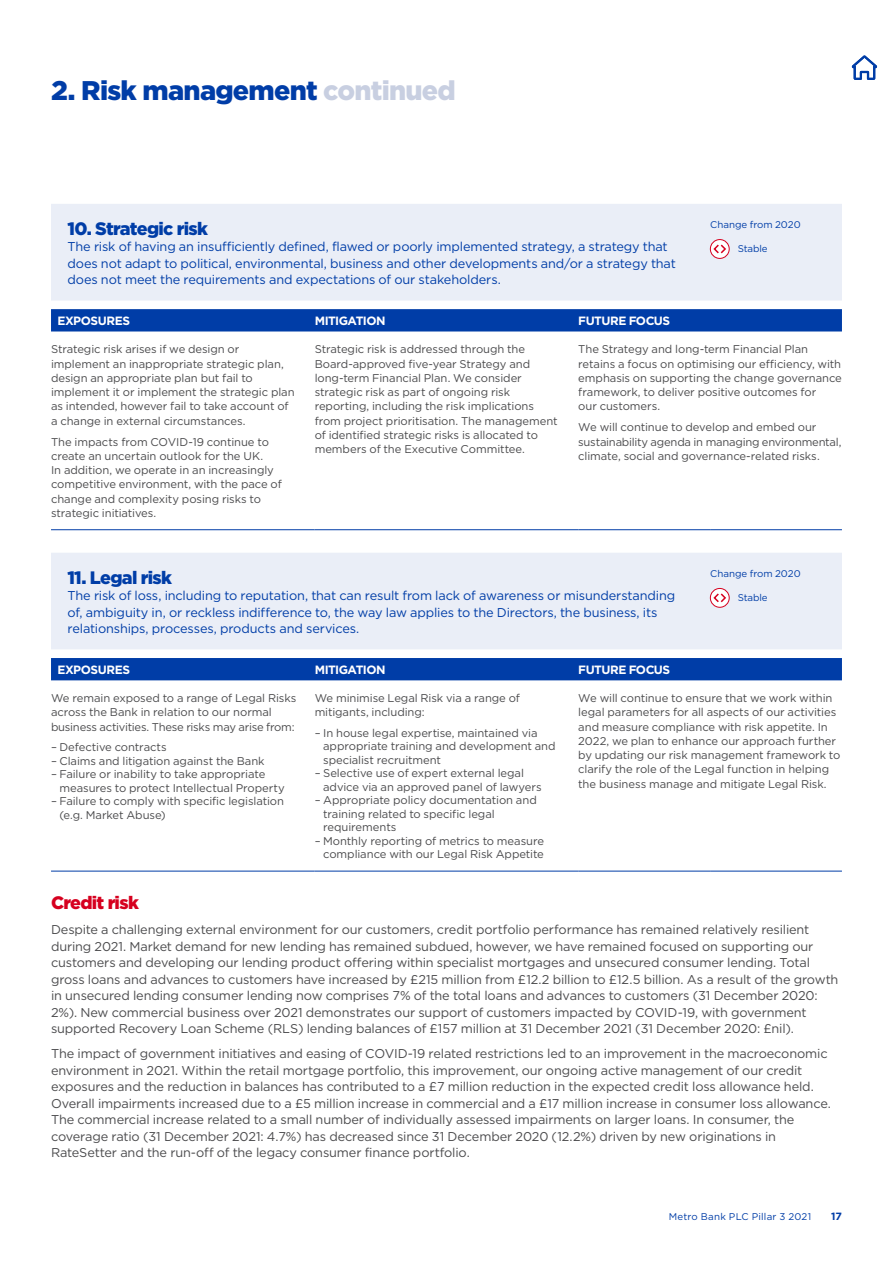
<style>
.page{position:relative;width:893px;height:1263px;background:#fff}
.page>*{position:absolute;margin:0;border:0;box-sizing:border-box;transform-origin:0 0}
.PageTitle_L4____18pt{font:900 27px "Gotham";letter-spacing:-.025em;color:#003da7}
.Highlights_Heading_L{font:900 18px "Gotham";letter-spacing:-.04em;color:#003da7}
.Highlights_Heading_L-2{font:900 18px "Gotham";letter-spacing:-.04em;color:#d6001f}
.Bodytext_L1___Black{font:12.75px/16.5px "Gotham";letter-spacing:-.01em;color:#4b4b4d}
.Bodytext_L1___Blue{font:12.75px/16.5px "Gotham";letter-spacing:-.01em;color:#003da7}
.Headings_L1___Chart{font:700 12px "Gotham";letter-spacing:-.04em;color:#fff}
.Bodytext_L3___7_5pt{font:11.25px/14.2px "Gotham";letter-spacing:-.01em;color:#4b4b4d}
.Bullet_List_L3___7_5{font:11.25px/13.5px "Gotham";letter-spacing:-.005em;color:#4b4b4d}
.t1{font:700 10.5px "Gotham";color:#003da7}
.Footnotes_6_5pt{font:9.75px "Gotham";color:#003da7}
.Footnotes_6_5pt-2{font:9.75px "Gotham";letter-spacing:.02em;color:#003da7}
.TableFigures_15mm_Cu{font:9.75px "Gotham";letter-spacing:-.015em;color:#003da7}
.s1{color:#c8cfe1}
</style>
<div class="page">
<svg style="left:852px;top:55px;width:25px;height:25px"></svg>
<div style="left:51px;top:204px;width:791px;height:97px;background:#eaeef7"></div>
<div style="left:51px;top:309px;width:791px;height:22px;background:#003da7"></div>
<hr style="left:51px;top:529px;width:264px;height:1px;background:#003da7">
<hr style="left:315px;top:529px;width:263px;height:1px;background:#003da7">
<hr style="left:578px;top:529px;width:132px;height:1px;background:#003da7">
<hr style="left:710px;top:529px;width:132px;height:1px;background:#003da7">
<svg style="left:710px;top:240px;width:19px;height:18px"></svg>
<div style="left:710px;top:239px;width:19px;height:20px;border:1px solid #d6001f;border-radius:50%"></div>
<svg style="left:712px;top:243px;width:15px;height:12px"></svg>
<div style="left:51px;top:553px;width:791px;height:96px;background:#eaeef7"></div>
<div style="left:51px;top:658px;width:791px;height:22px;background:#003da7"></div>
<hr style="left:51px;top:871px;width:264px;height:1px;background:#003da7">
<hr style="left:315px;top:871px;width:263px;height:1px;background:#003da7">
<hr style="left:578px;top:871px;width:132px;height:1px;background:#003da7">
<hr style="left:710px;top:871px;width:132px;height:1px;background:#003da7">
<svg style="left:710px;top:588px;width:19px;height:19px"></svg>
<div style="left:710px;top:588px;width:19px;height:19px;border:1px solid #d6001f;border-radius:50%"></div>
<svg style="left:712px;top:592px;width:15px;height:12px"></svg>
<h1 class="PageTitle_L4____18pt" style="left:51px;top:72px;width:406px">2. Risk management <span class="s1">continued</span></h1>
<h1 class="Highlights_Heading_L" style="left:68px;top:216px;width:142px">10. Strategic risk</h1>
<p class="Bodytext_L1___Blue" style="left:68px;top:238px;width:610px">The risk of having an insufficiently defined, flawed or poorly implemented strategy, a strategy that does not adapt to political, environmental, business and other developments and/or a strategy that does not meet the requirements and expectations of our stakeholders.</p>
<p class="Footnotes_6_5pt" style="left:710px;top:218px;width:92px">Change from 2020</p>
<p class="TableFigures_15mm_Cu" style="left:738px;top:243px;width:31px">Stable</p>
<p class="Headings_L1___Chart" style="left:57px;top:313px;width:74px">EXPOSURES</p>
<p class="Headings_L1___Chart" style="left:315px;top:313px;width:72px">MITIGATION</p>
<p class="Headings_L1___Chart" style="left:578px;top:313px;width:93px">FUTURE FOCUS</p>
<p class="Bodytext_L3___7_5pt" style="left:51px;top:342px;width:245px">Strategic risk arises if we design or implement an inappropriate strategic plan, design an appropriate plan but fail to implement it or implement the strategic plan as intended, however fail to take account of a change in external circumstances.</p>
<p class="Bodytext_L3___7_5pt" style="left:51px;top:434px;width:232px">The impacts from COVID-19 continue to create an uncertain outlook for the UK.<br>In addition, we operate in an increasingly competitive environment, with the pace of change and complexity posing risks to strategic initiatives.</p>
<p class="Bodytext_L3___7_5pt" style="left:315px;top:342px;width:244px">Strategic risk is addressed through the Board-approved five-year Strategy and long-term Financial Plan. We consider strategic risk as part of ongoing risk reporting, including the risk implications from project prioritisation. The management of identified strategic risks is allocated to members of the Executive Committee.</p>
<p class="Bodytext_L3___7_5pt" style="left:578px;top:342px;width:265px">The Strategy and long-term Financial Plan retains a focus on optimising our efficiency, with emphasis on supporting the change governance framework, to deliver positive outcomes for<br>our customers.</p>
<p class="Bodytext_L3___7_5pt" style="left:578px;top:420px;width:265px">We will continue to develop and embed our sustainability agenda in managing environmental, climate, social and governance-related risks.</p>
<h1 class="Highlights_Heading_L" style="left:68px;top:565px;width:106px">11. Legal risk</h1>
<p class="Bodytext_L1___Blue" style="left:68px;top:587px;width:609px">The risk of loss, including to reputation, that can result from lack of awareness or misunderstanding of, ambiguity in, or reckless indifference to, the way law applies to the Directors, the business, its relationships, processes, products and services.</p>
<p class="Footnotes_6_5pt" style="left:710px;top:567px;width:92px">Change from 2020</p>
<p class="TableFigures_15mm_Cu" style="left:738px;top:592px;width:31px">Stable</p>
<p class="Headings_L1___Chart" style="left:57px;top:662px;width:74px">EXPOSURES</p>
<p class="Headings_L1___Chart" style="left:315px;top:662px;width:72px">MITIGATION</p>
<p class="Headings_L1___Chart" style="left:578px;top:662px;width:93px">FUTURE FOCUS</p>
<p class="Bodytext_L3___7_5pt" style="left:51px;top:691px;width:247px">We remain exposed to a range of Legal Risks across the Bank in relation to our normal business activities. These risks may arise from:</p>
<p class="Bullet_List_L3___7_5" style="left:51px;top:740px;width:117px">– Defective contracts</p>
<p class="Bullet_List_L3___7_5" style="left:51px;top:754px;width:215px">– Claims and litigation against the Bank</p>
<p class="Bullet_List_L3___7_5" style="left:60px;top:767px;width:227px;text-indent:-9px">– Failure or inability to take appropriate measures to protect Intellectual Property</p>
<p class="Bullet_List_L3___7_5" style="left:60px;top:794px;width:226px;text-indent:-9px">– Failure to comply with specific legislation (e.g. Market Abuse)</p>
<p class="Bodytext_L3___7_5pt" style="left:315px;top:691px;width:207px">We minimise Legal Risk via a range of mitigants, including:</p>
<p class="Bullet_List_L3___7_5" style="left:323px;top:726px;width:234px;text-indent:-9px">– In house legal expertise, maintained via appropriate training and development and specialist recruitment</p>
<p class="Bullet_List_L3___7_5" style="left:323px;top:766px;width:220px;text-indent:-9px">– Selective use of expert external legal advice via an approved panel of lawyers</p>
<p class="Bullet_List_L3___7_5" style="left:323px;top:793px;width:215px;text-indent:-9px">– Appropriate policy documentation and training related to specific legal requirements</p>
<p class="Bullet_List_L3___7_5" style="left:315px;top:834px;width:231px;text-align:right">– Monthly reporting of metrics to measure compliance with our Legal Risk Appetite</p>
<p class="Bodytext_L3___7_5pt" style="left:578px;top:691px;width:264px">We will continue to ensure that we work within legal parameters for all aspects of our activities and measure compliance with risk appetite. In 2022, we plan to enhance our approach further by updating our risk management framework to clarify the role of the Legal function in helping the business manage and mitigate Legal Risk.</p>
<h1 class="Highlights_Heading_L-2" style="left:51px;top:890px;width:89px">Credit risk</h1>
<p class="Bodytext_L1___Black" style="left:51px;top:921px;width:789px">Despite a challenging external environment for our customers, credit portfolio performance has remained relatively resilient during 2021. Market demand for new lending has remained subdued, however, we have remained focused on supporting our customers and developing our lending product offering within specialist mortgages and unsecured consumer lending. Total gross loans and advances to customers have increased by £215 million from £12.2 billion to £12.5 billion. As a result of the growth in unsecured lending consumer lending now comprises 7% of the total loans and advances to customers (31 December 2020:<br>2%). New commercial business over 2021 demonstrates our support of customers impacted by COVID-19, with government supported Recovery Loan Scheme (RLS) lending balances of £157 million at 31 December 2021 (31 December 2020: £nil).</p>
<p class="Bodytext_L1___Black" style="left:51px;top:1045px;width:781px">The impact of government initiatives and easing of COVID-19 related restrictions led to an improvement in the macroeconomic environment in 2021. Within the retail mortgage portfolio, this improvement, our ongoing active management of our credit exposures and the reduction in balances has contributed to a £7 million reduction in the expected credit loss allowance held.<br>Overall impairments increased due to a £5 million increase in commercial and a £17 million increase in consumer loss allowance.<br>The commercial increase related to a small number of individually assessed impairments on larger loans. In consumer, the coverage ratio (31 December 2021: 4.7%) has decreased since 31 December 2020 (12.2%) driven by new originations in RateSetter and the run-off of the legacy consumer finance portfolio.</p>
<p class="Footnotes_6_5pt-2" style="left:669px;top:1210px;width:144px">Metro Bank PLC Pillar 3 2021</p>
<p class="t1" style="left:831px;top:1209px;width:12px">17</p>
</div>
